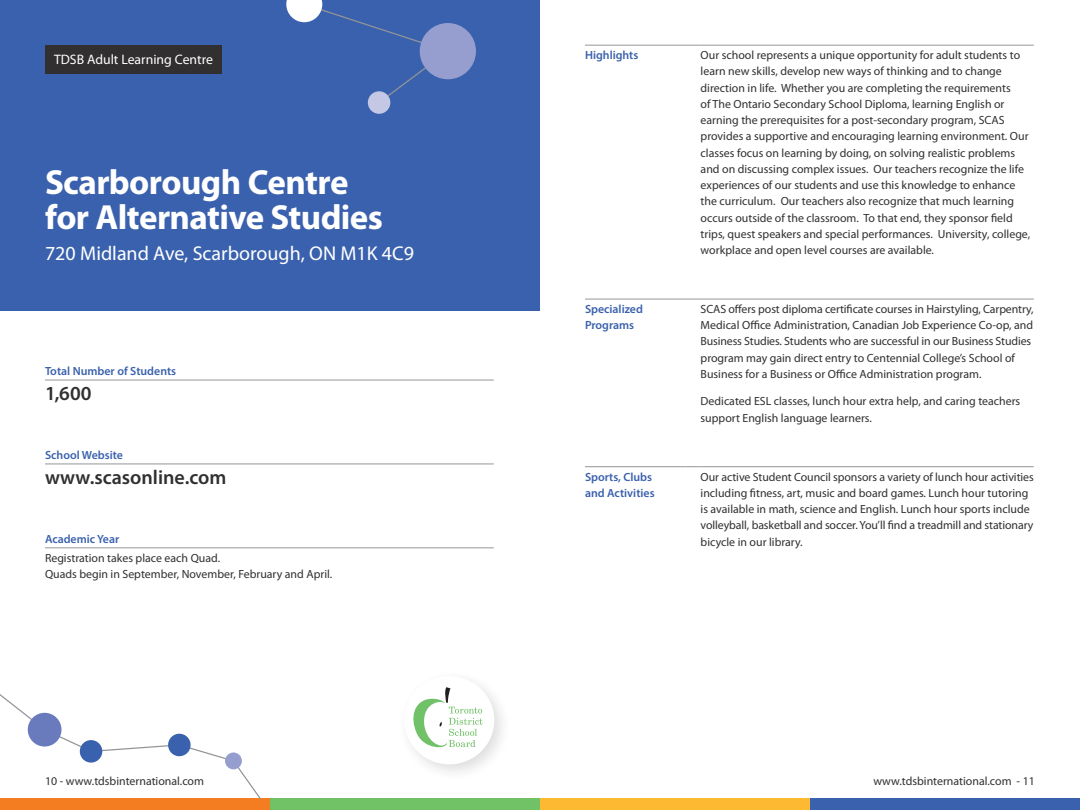
<style>
.page{position:relative;width:1080px;height:810px;background:#fff}
.page>*{position:absolute;margin:0;border:0;box-sizing:border-box;transform-origin:0 0}
.t1{font:700 35px/35px "Myriad Pro";letter-spacing:-.02em;color:#fff}
.t2{font:20px "Myriad Pro";color:#fff}
.t3{font:600 20px "Myriad Pro";color:#312f30}
.t4{font:13.75px "Myriad Pro";color:#fff}
.t5{font:11.88px/16.2px "Myriad Pro";color:#312f30}
.t6{font:600 11.88px/16.2px "Myriad Pro";color:#3a61ad}
</style>
<div class="page">
<div style="left:0;top:0;width:540px;height:310px;background:#3a61ad"></div>
<hr style="left:585px;top:45px;width:101px;height:1px;background:#939598">
<svg style="left:686px;top:45px;width:15px;height:1px"></svg>
<hr style="left:701px;top:45px;width:333px;height:1px;background:#939598">
<hr style="left:585px;top:299px;width:101px;height:1px;background:#939598">
<svg style="left:686px;top:299px;width:15px;height:1px"></svg>
<hr style="left:701px;top:299px;width:333px;height:1px;background:#939598">
<hr style="left:585px;top:467px;width:101px;height:1px;background:#939598">
<svg style="left:686px;top:467px;width:15px;height:1px"></svg>
<hr style="left:701px;top:467px;width:333px;height:1px;background:#939598">
<div style="left:45px;top:45px;width:177px;height:28px;background:#312f30"></div>
<svg style="left:286px;top:0;width:165px;height:104px"></svg>
<div style="left:420px;top:23px;width:56px;height:56px;background:#959ecf;border-radius:50%"></div>
<div style="left:368px;top:91px;width:22px;height:23px;background:#c4c8e4;border-radius:50%"></div>
<hr style="left:45px;top:380px;width:449px;height:1px;background:#939598">
<hr style="left:45px;top:464px;width:449px;height:1px;background:#939598">
<hr style="left:45px;top:548px;width:449px;height:1px;background:#939598">
<svg style="left:0;top:694px;width:270px;height:105px"></svg>
<div style="left:28px;top:713px;width:34px;height:34px;background:#697bbd;border-radius:50%"></div>
<div style="left:80px;top:740px;width:22px;height:23px;background:#3a61ad;border-radius:50%"></div>
<div style="left:168px;top:734px;width:23px;height:22px;background:#3a61ad;border-radius:50%"></div>
<div style="left:225px;top:752px;width:17px;height:17px;background:#959ecf;border-radius:50%"></div>
<div style="left:397px;top:669px;width:116px;height:114px;background:#231f20;opacity:.15"></div>
<div style="left:404px;top:676px;width:90px;height:88px;background:#fff;border-radius:50%"></div>
<svg style="left:409px;top:687px;width:74px;height:64px"></svg>
<div style="left:540px;top:799px;width:270px;height:11px;background:#fdb931"></div>
<div style="left:270px;top:799px;width:270px;height:11px;background:#71c167"></div>
<div style="left:0;top:799px;width:270px;height:11px;background:#f47d21"></div>
<div style="left:810px;top:799px;width:270px;height:11px;background:#3a61ad"></div>
<p class="t4" style="left:54px;top:51px;width:160px">TDSB Adult Learning Centre</p>
<h2 class="t1" style="left:45px;top:164px;width:340px">Scarborough Centre for Alternative Studies</h2>
<h2 class="t2" style="left:45px;top:241px;width:370px">720 Midland Ave, Scarborough, ON M1K 4C9</h2>
<h3 class="t6" style="left:45px;top:363px;width:133px">Total Number of Students</h3>
<p class="t3" style="left:45px;top:381px;width:48px">1,600</p>
<h3 class="t6" style="left:45px;top:447px;width:79px">School Website</h3>
<p class="t3" style="left:45px;top:464px;width:183px">www.scasonline.com</p>
<h3 class="t6" style="left:45px;top:530px;width:76px">Academic Year</h3>
<p class="t5" style="left:45px;top:549px;width:289px">Registration takes place each Quad.<br>Quads begin in September, November, February and April.</p>
<h3 class="t6" style="left:585px;top:47px;width:55px">Highlights</h3>
<p class="t5" style="left:701px;top:47px;width:331px">Our school represents a unique opportunity for adult students to learn new skills, develop new ways of thinking and to change direction in life. Whether you are completing the requirements<br>of The Ontario Secondary School Diploma, learning English or earning the prerequisites for a post-secondary program, SCAS provides a supportive and encouraging learning environment. Our classes focus on learning by doing, on solving realistic problems and on discussing complex issues. Our teachers recognize the life experiences of our students and use this knowledge to enhance the curriculum. Our teachers also recognize that much learning occurs outside of the classroom. To that end, they sponsor field trips, quest speakers and special performances. University, college, workplace and open level courses are available.</p>
<h3 class="t6" style="left:585px;top:301px;width:60px">Specialized<br>Programs</h3>
<p class="t5" style="left:701px;top:301px;width:335px">SCAS offers post diploma certificate courses in Hairstyling, Carpentry, Medical Office Administration, Canadian Job Experience Co-op, and Business Studies. Students who are successful in our Business Studies program may gain direct entry to Centennial College’s School of Business for a Business or Office Administration program.</p>
<p class="t5" style="left:701px;top:393px;width:321px">Dedicated ESL classes, lunch hour extra help, and caring teachers support English language learners.</p>
<h3 class="t6" style="left:585px;top:468px;width:71px">Sports, Clubs and Activities</h3>
<p class="t5" style="left:701px;top:468px;width:335px">Our active Student Council sponsors a variety of lunch hour activities including fitness, art, music and board games. Lunch hour tutoring is available in math, science and English. Lunch hour sports include volleyball, basketball and soccer. You’ll find a treadmill and stationary bicycle in our library.</p>
<p class="t5" style="left:45px;top:773px;width:161px">10 - www.tdsbinternational.com</p>
<p class="t5" style="left:873px;top:773px;width:163px">www.tdsbinternational.com - 11</p>
</div>
